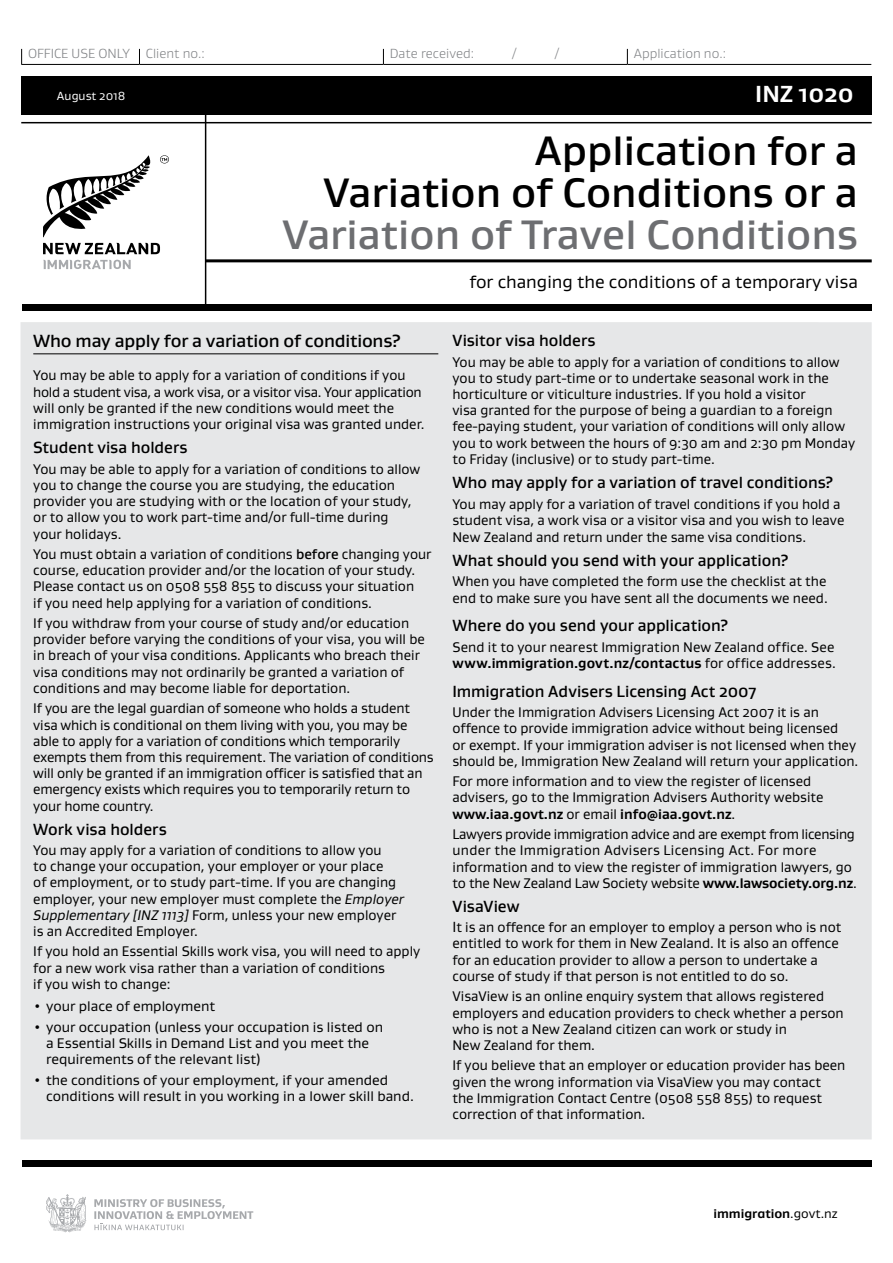
<style>
.page{position:relative;width:893px;height:1263px;background:#fff}
.page>*{position:absolute;margin:0;border:0;box-sizing:border-box;transform-origin:0 0}
.t1{font:500 42px/42px "Gustan";color:#000;text-align:right}
.t2{font:500 42px "Gustan";color:#6d6e71}
.t3{font:700 23.7px "Gustan";color:#fff}
.t4{font:18px "Gustan";color:#000}
.t5{font:500 18px "Gustan";letter-spacing:-.01em;color:#000}
.t6{font:500 16.5px "Gustan";color:#000}
.t7{font:14.25px/16.2px "Gustan";color:#000}
.t8{font:300 13.5px "Gustan";color:#808285}
.t9{font:700 12.9px "Gustan";color:#000}
.t10{font:12px "Gustan";color:#fff}
.s1{font-weight:500}
.s2{font-style:italic}
.s3{font-weight:700}
.s4{font-size:15px}
.s5{font-weight:400}
</style>
<div class="page">
<div style="left:21px;top:77px;width:851px;height:38px;background:#000"></div>
<hr style="left:21px;top:122px;width:851px;height:1px;background:#000">
<hr style="left:206px;top:259px;width:666px;height:3px;background:#000">
<hr style="left:21px;top:64px;width:118px;height:1px;background:#000">
<svg style="left:21px;top:49px;width:1px;height:15px"></svg>
<svg style="left:139px;top:49px;width:1px;height:15px"></svg>
<svg style="left:383px;top:49px;width:1px;height:15px"></svg>
<svg style="left:627px;top:49px;width:1px;height:15px"></svg>
<hr style="left:139px;top:64px;width:244px;height:1px;background:#000">
<hr style="left:383px;top:64px;width:244px;height:1px;background:#000">
<hr style="left:627px;top:64px;width:244px;height:1px;background:#000">
<svg style="left:43px;top:155px;width:108px;height:82px"></svg>
<svg style="left:160px;top:155px;width:9px;height:9px"></svg>
<svg style="left:43px;top:243px;width:117px;height:11px"></svg>
<svg style="left:43px;top:260px;width:88px;height:9px"></svg>
<div style="left:22px;top:305px;width:850px;height:6px;background:#000"></div>
<div style="left:22px;top:1160px;width:850px;height:6px;background:#000"></div>
<svg style="left:46px;top:1194px;width:41px;height:38px"></svg>
<svg style="left:94px;top:1199px;width:159px;height:31px"></svg>
<hr style="left:205px;top:85px;width:1px;height:221px;background:#000">
<div style="left:21px;top:322px;width:851px;height:817px;background:#e6e7e8"></div>
<hr style="left:33px;top:353px;width:405px;height:1px;background:#000">
<p class="t8" style="left:28px;top:45px;width:178px">OFFICE USE ONLY Client no.:</p>
<p class="t8" style="left:390px;top:45px;width:86px">Date received:</p>
<p class="t8" style="left:512px;top:45px;width:6px">/</p>
<p class="t8" style="left:555px;top:45px;width:6px">/</p>
<p class="t8" style="left:634px;top:45px;width:94px">Application no.:</p>
<p class="t10" style="left:57px;top:88px;width:70px">August 2018</p>
<h2 class="t3" style="left:755px;top:78px;width:100px">INZ 1020</h2>
<h1 class="t1" style="left:324px;top:128px;width:536px">Application for a<br>Variation of Conditions or a</h1>
<h1 class="t2" style="left:283px;top:207px;width:577px">Variation of Travel Conditions</h1>
<p class="t5" style="left:33px;top:329px;width:369px">Who may apply for a variation of conditions?</p>
<p class="t7" style="left:33px;top:367px;width:393px">You may be able to apply for a variation of conditions if you hold a student visa, a work visa, or a visitor visa. Your application will only be granted if the new conditions would meet the immigration instructions your original visa was granted under.</p>
<p class="t6" style="left:33px;top:436px;width:156px">Student visa holders</p>
<p class="t7" style="left:33px;top:460px;width:389px">You may be able to apply for a variation of conditions to allow you to change the course you are studying, the education provider you are studying with or the location of your study, or to allow you to work part-time and/or full-time during your holidays.</p>
<p class="t7" style="left:33px;top:546px;width:400px">You must obtain a variation of conditions <span class="s1">before</span> changing your course, education provider and/or the location of your study.<br>Please contact us on 0508 558 855 to discuss your situation<br>if you need help applying for a variation of conditions.</p>
<p class="t7" style="left:33px;top:615px;width:393px">If you withdraw from your course of study and/or education provider before varying the conditions of your visa, you will be in breach of your visa conditions. Applicants who breach their visa conditions may not ordinarily be granted a variation of conditions and may become liable for deportation.</p>
<p class="t7" style="left:33px;top:700px;width:402px">If you are the legal guardian of someone who holds a student visa which is conditional on them living with you, you may be able to apply for a variation of conditions which temporarily exempts them from this requirement. The variation of conditions will only be granted if an immigration officer is satisfied that an emergency exists which requires you to temporarily return to your home country.</p>
<p class="t6" style="left:33px;top:818px;width:135px">Work visa holders</p>
<p class="t7" style="left:33px;top:842px;width:372px">You may apply for a variation of conditions to allow you<br>to change your occupation, your employer or your place<br>of employment, or to study part-time. If you are changing employer, your new employer must complete the <span class="s2">Employer Supplementary [INZ 1113]</span> Form, unless your new employer is an Accredited Employer.</p>
<p class="t7" style="left:33px;top:943px;width:388px">If you hold an Essential Skills work visa, you will need to apply for a new work visa rather than a variation of conditions<br>if you wish to change:</p>
<p class="t7" style="left:33px;top:998px;width:184px">• your place of employment</p>
<p class="t7" style="left:46px;top:1018px;width:339px;text-indent:-13px">• your occupation (unless your occupation is listed on a Essential Skills in Demand List and you meet the requirements of the relevant list)</p>
<p class="t7" style="left:46px;top:1071px;width:369px;text-indent:-13px">• the conditions of your employment, if your amended conditions will result in you working in a lower skill band.</p>
<p class="t4" style="left:469px;top:270px;width:390px">for changing the conditions of a temporary visa</p>
<p class="t6" style="left:452px;top:330px;width:145px">Visitor visa holders</p>
<p class="t7" style="left:452px;top:353px;width:404px">You may be able to apply for a variation of conditions to allow you to study part-time or to undertake seasonal work in the horticulture or viticulture industries. If you hold a visitor<br>visa granted for the purpose of being a guardian to a foreign fee-paying student, your variation of conditions will only allow you to work between the hours of 9:30 am and 2:30 pm Monday to Friday (inclusive) or to study part-time.</p>
<p class="t6" style="left:452px;top:471px;width:382px">Who may apply for a variation of travel conditions?</p>
<p class="t7" style="left:452px;top:495px;width:393px">You may apply for a variation of travel conditions if you hold a student visa, a work visa or a visitor visa and you wish to leave<br>New Zealand and return under the same visa conditions.</p>
<p class="t6" style="left:452px;top:549px;width:337px">What should you send with your application?</p>
<p class="t7" style="left:452px;top:573px;width:377px">When you have completed the form use the checklist at the end to make sure you have sent all the documents we need.</p>
<p class="t6" style="left:452px;top:615px;width:277px">Where do you send your application?</p>
<p class="t7" style="left:452px;top:638px;width:385px">Send it to your nearest Immigration New Zealand office. See <span class="s3">www.immigration.govt.nz/contactus</span> for office addresses.</p>
<p class="t6" style="left:452px;top:680px;width:305px">Immigration Advisers Licensing Act 2007</p>
<p class="t7" style="left:452px;top:704px;width:407px">Under the Immigration Advisers Licensing Act 2007 it is an offence to provide immigration advice without being licensed<br>or exempt. If your immigration adviser is not licensed when they should be, Immigration New Zealand will return your application.</p>
<p class="t7" style="left:452px;top:773px;width:373px">For more information and to view the register of licensed advisers, go to the Immigration Advisers Authority website <span class="s3">www.iaa.govt.nz</span> or email <span class="s3">info@iaa.govt.nz</span>.</p>
<p class="t7" style="left:452px;top:826px;width:406px">Lawyers provide immigration advice and are exempt from licensing under the Immigration Advisers Licensing Act. For more information and to view the register of immigration lawyers, go to the New Zealand Law Society website <span class="s3">www.lawsociety.org.nz</span>.</p>
<p class="t6" style="left:452px;top:895px;width:69px">VisaView</p>
<p class="t7" style="left:452px;top:919px;width:390px"><span class="s4">I</span>t is an offence for an employer to employ a person who is not entitled to work for them in New Zealand. It is also an offence for an education provider to allow a person to undertake a course of study if that person is not entitled to do so.</p>
<p class="t7" style="left:452px;top:988px;width:393px">VisaView is an online enquiry system that allows registered employers and education providers to check whether a person who is not a New Zealand citizen can work or study in<br>New Zealand for them.</p>
<p class="t7" style="left:452px;top:1057px;width:394px">If you believe that an employer or education provider has been given the wrong information via VisaView you may contact the Immigration Contact Centre (0508 558 855) to request correction of that information.</p>
<p class="t9" style="left:713px;top:1205px;width:126px">immigration<span class="s5">.govt.nz</span></p>
</div>
